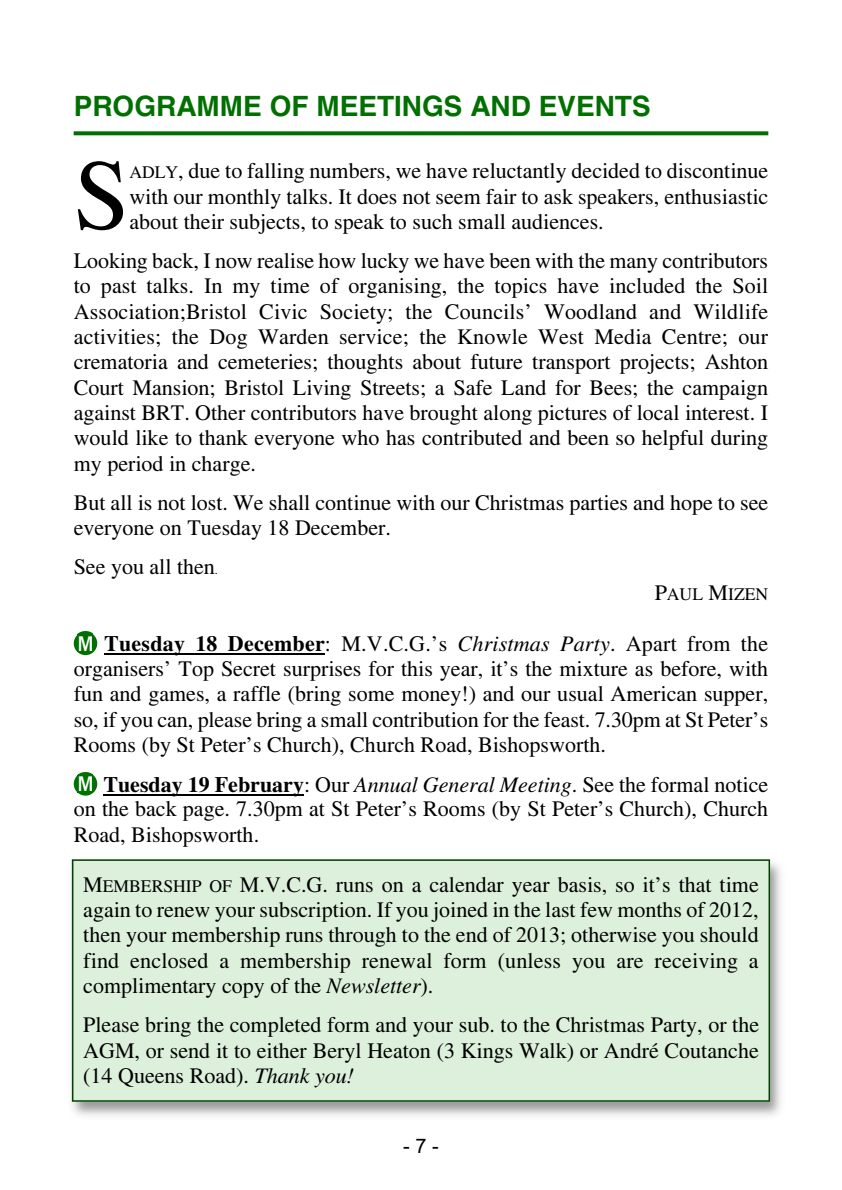
<style>
.page{position:relative;width:842px;height:1190px;background:#fff}
.page>*{position:absolute;margin:0;border:0;box-sizing:border-box;transform-origin:0 0}
.t1{font:99.8px "Times";color:#000}
.t2{font:700 28px "Helvetica";color:#007000}
.t3{font:22px/25.4px "Times";color:#000;text-align:justify}
.t4{font:500 condensed 22px "Franklin Gothic";color:#fff}
.t5{font:20px "Arial";color:#000}
.t6{font:17.6px "Times";color:#000}
.s1{font-size:17.6px}
.s2{font-size:12px}
.s3{font-size:22px}
.s4{font-weight:700}
.s5{font-style:italic}
</style>
<div class="page">
<hr style="left:104px;top:653px;width:221px;height:2px;background:#000">
<hr style="left:103px;top:794px;width:201px;height:1px;background:#000">
<svg style="left:74px;top:131px;width:694px;height:4px;background:#147b14"></svg>
<img style="left:71px;top:859px;width:710px;height:257px">
<div style="left:72px;top:859px;width:698px;height:243px;background:#dcf0dc"></div>
<div style="left:74px;top:632px;width:23px;height:23px;background:#007000;border-radius:50%"></div>
<img style="left:78px;top:631px;width:14px;height:3px">
<div style="left:74px;top:772px;width:23px;height:24px;background:#007000;border-radius:50%"></div>
<img style="left:78px;top:772px;width:14px;height:3px">
<p class="t2" style="left:74px;top:96px;width:579px">PROGRAMME OF MEETINGS AND EVENTS</p>
<h1 class="t1" style="left:74px;top:159px;width:57px">S</h1>
<p class="t3" style="left:129px;top:160px;width:640px"><span class="s1">ADLY</span>, due to falling numbers, we have reluctantly decided to discontinue with our monthly talks. It does not seem fair to ask speakers, enthusiastic about their subjects, to speak to such small audiences.</p>
<p class="t3" style="left:74px;top:250px;width:696px">Looking back, I now realise how lucky we have been with the many contributors to past talks. In my time of organising, the topics have included the Soil Association;Bristol Civic Society; the Councils’ Woodland and Wildlife activities; the Dog Warden service; the Knowle West Media Centre; our crematoria and cemeteries; thoughts about future transport projects; Ashton Court Mansion; Bristol Living Streets; a Safe Land for Bees; the campaign against BRT. Other contributors have brought along pictures of local interest. I would like to thank everyone who has contributed and been so helpful during my period in charge.</p>
<p class="t3" style="left:74px;top:492px;width:696px">But all is not lost. We shall continue with our Christmas parties and hope to see everyone on Tuesday 18 December.</p>
<p class="t3" style="left:74px;top:556px;width:146px">See you all then<span class="s2">.</span></p>
<p class="t6" style="left:655px;top:587px;width:115px"><span class="s3">P</span>AUL <span class="s3">M</span>IZEN</p>
<p class="t3" style="left:74px;top:633px;width:696px;text-indent:30px"><span class="s4">Tuesday 18 December</span>: M.V.C.G.’s <span class="s5">Christmas Party</span>. Apart from the organisers’ Top Secret surprises for this year, it’s the mixture as before, with fun and games, a raffle (bring some money!) and our usual American supper, so, if you can, please bring a small contribution for the feast. 7.30pm at St Peter’s Rooms (by St Peter’s Church), Church Road, Bishopsworth.</p>
<p class="t3" style="left:74px;top:774px;width:696px;text-indent:30px"><span class="s4">Tuesday 19 February</span>: Our <span class="s5">Annual General Meeting</span>. See the formal notice on the back page. 7.30pm at St Peter’s Rooms (by St Peter’s Church), Church Road, Bishopsworth.</p>
<p class="t3" style="left:83px;top:874px;width:677px">M<span class="s1">EMBERSHIP OF</span> M.V.C.G. runs on a calendar year basis, so it’s that time again to renew your subscription. If you joined in the last few months of 2012, then your membership runs through to the end of 2013; otherwise you should find enclosed a membership renewal form (unless you are receiving a complimentary copy of the <span class="s5">Newsletter</span>).</p>
<p class="t3" style="left:83px;top:1014px;width:677px">Please bring the completed form and your sub. to the Christmas Party, or the AGM, or send it to either Beryl Heaton (3 Kings Walk) or André Coutanche (14 Queens Road). <span class="s5">Thank you!</span></p>
<p class="t4" style="left:78px;top:630px;width:17px">M</p>
<p class="t4" style="left:78px;top:771px;width:17px">M</p>
<p class="t5" style="left:403px;top:1135px;width:37px">- 7 -</p>
</div>
